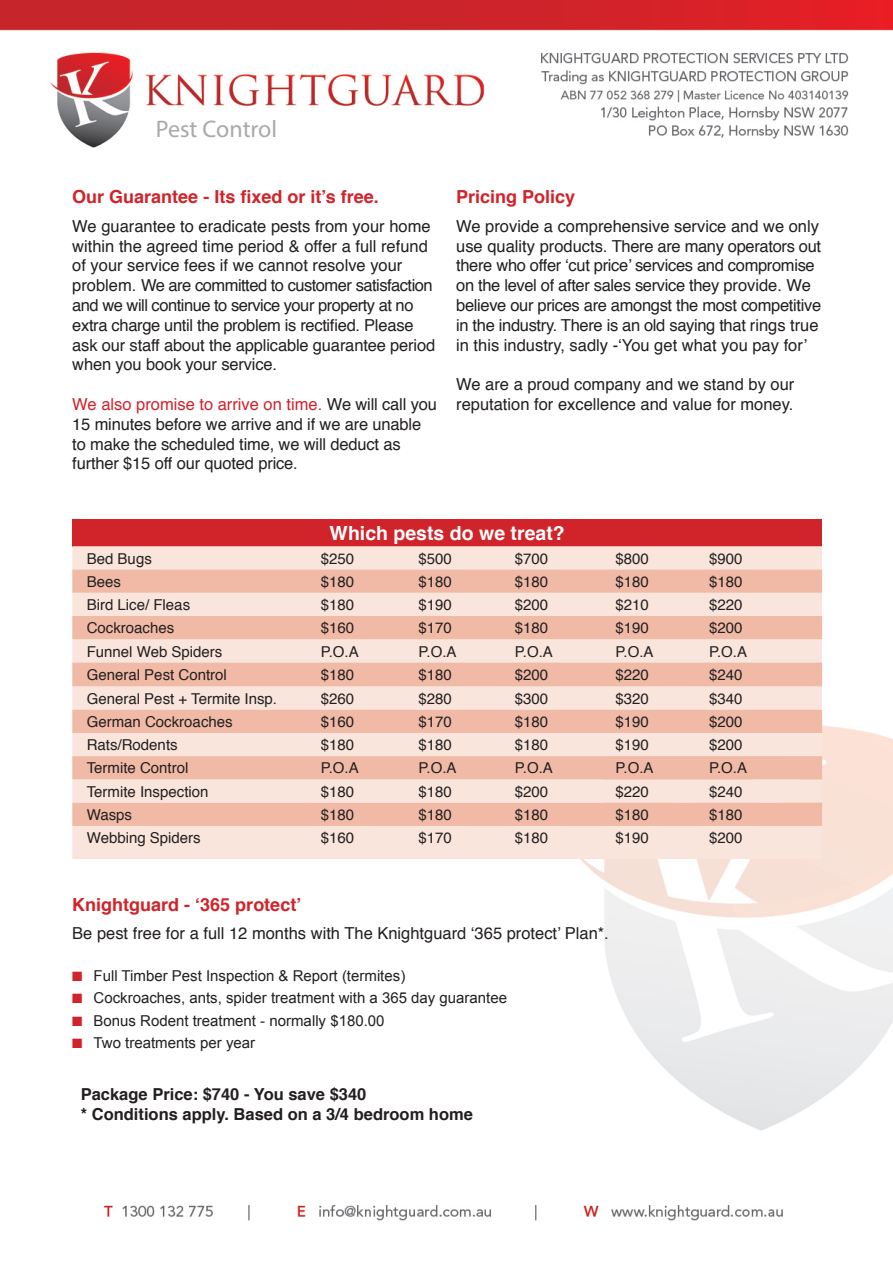
<style>
.page{position:relative;width:893px;height:1263px;background:#fff}
.page>*{position:absolute;margin:0;border:0;box-sizing:border-box;transform-origin:0 0}
.table_head{font:24px "Myriad Pro";color:#a8a9ad}
.table_head-2{font:700 19.5px "Helvetica";color:#fff}
.Head{font:700 18px "Helvetica";color:#d1232a}
.Text{font:16.5px/19.8px "Helvetica";letter-spacing:-.01em;color:#231f20}
.Table_text_Leftside{font:700 16.5px "Helvetica";color:#231f20}
.Table_text{font:15px "Helvetica";color:#231f20}
.t1{font:15px "Arial";color:#231f20}
.s1{color:#d1232a}
</style>
<div class="page">
<img style="left:0;top:0;width:893px;height:1221px">
<div style="left:72px;top:519px;width:750px;height:27px;background:#d1232a"></div>
<div style="left:72px;top:546px;width:750px;height:313px;background:#f9e5dc"></div>
<svg style="left:72px;top:569px;width:750px;height:257px;background:#f4cdbe"></svg>
<p class="table_head" style="left:156px;top:114px;width:123px">Pest Control</p>
<p class="Head" style="left:72px;top:183px;width:308px">Our Guarantee - Its fixed or it’s free.</p>
<p class="Text" style="left:72px;top:217px;width:364px">We guarantee to eradicate pests from your home within the agreed time period &amp; offer a full refund of your service fees if we cannot resolve your problem. We are committed to customer satisfaction and we will continue to service your property at no extra charge until the problem is rectified. Please ask our staff about the applicable guarantee period when you book your service.</p>
<p class="Text" style="left:72px;top:395px;width:366px"><span class="s1">We also promise to arrive on time.</span> We will call you 15 minutes before we arrive and if we are unable to make the scheduled time, we will deduct as further $15 off our quoted price.</p>
<p class="Head" style="left:456px;top:183px;width:121px">Pricing Policy</p>
<p class="Text" style="left:456px;top:217px;width:366px">We provide a comprehensive service and we only use quality products. There are many operators out there who offer ‘cut price’ services and compromise on the level of after sales service they provide. We believe our prices are amongst the most competitive in the industry. There is an old saying that rings true in this industry, sadly -‘You get what you pay for’</p>
<p class="Text" style="left:456px;top:375px;width:340px">We are a proud company and we stand by our reputation for excellence and value for money.</p>
<p class="table_head-2" style="left:330px;top:517px;width:237px">Which pests do we treat?</p>
<p class="Table_text" style="left:87px;top:547px;width:67px">Bed Bugs</p>
<p class="Table_text" style="left:321px;top:547px;width:35px">$250</p>
<p class="Table_text" style="left:418px;top:547px;width:35px">$500</p>
<p class="Table_text" style="left:515px;top:547px;width:35px">$700</p>
<p class="Table_text" style="left:615px;top:547px;width:35px">$800</p>
<p class="Table_text" style="left:709px;top:547px;width:35px">$900</p>
<p class="Table_text" style="left:87px;top:570px;width:36px">Bees</p>
<p class="Table_text" style="left:321px;top:570px;width:35px">$180</p>
<p class="Table_text" style="left:418px;top:570px;width:35px">$180</p>
<p class="Table_text" style="left:515px;top:570px;width:35px">$180</p>
<p class="Table_text" style="left:615px;top:570px;width:35px">$180</p>
<p class="Table_text" style="left:709px;top:570px;width:35px">$180</p>
<p class="Table_text" style="left:87px;top:593px;width:105px">Bird Lice/ Fleas</p>
<p class="Table_text" style="left:321px;top:593px;width:35px">$180</p>
<p class="Table_text" style="left:418px;top:593px;width:35px">$190</p>
<p class="Table_text" style="left:515px;top:593px;width:35px">$200</p>
<p class="Table_text" style="left:615px;top:593px;width:35px">$210</p>
<p class="Table_text" style="left:709px;top:593px;width:35px">$220</p>
<p class="Table_text" style="left:87px;top:616px;width:89px">Cockroaches</p>
<p class="Table_text" style="left:321px;top:616px;width:35px">$160</p>
<p class="Table_text" style="left:418px;top:616px;width:35px">$170</p>
<p class="Table_text" style="left:515px;top:616px;width:35px">$180</p>
<p class="Table_text" style="left:615px;top:616px;width:35px">$190</p>
<p class="Table_text" style="left:709px;top:616px;width:35px">$200</p>
<p class="Table_text" style="left:87px;top:640px;width:137px">Funnel Web Spiders</p>
<p class="Table_text" style="left:321px;top:640px;width:40px">P.O.A</p>
<p class="Table_text" style="left:418px;top:640px;width:40px">P.O.A</p>
<p class="Table_text" style="left:515px;top:640px;width:40px">P.O.A</p>
<p class="Table_text" style="left:615px;top:640px;width:40px">P.O.A</p>
<p class="Table_text" style="left:709px;top:640px;width:40px">P.O.A</p>
<p class="Table_text" style="left:87px;top:663px;width:142px">General Pest Control</p>
<p class="Table_text" style="left:321px;top:663px;width:35px">$180</p>
<p class="Table_text" style="left:418px;top:663px;width:35px">$180</p>
<p class="Table_text" style="left:515px;top:663px;width:35px">$200</p>
<p class="Table_text" style="left:615px;top:663px;width:35px">$220</p>
<p class="Table_text" style="left:709px;top:663px;width:35px">$240</p>
<p class="Table_text" style="left:87px;top:687px;width:192px">General Pest + Termite Insp.</p>
<p class="Table_text" style="left:321px;top:687px;width:35px">$260</p>
<p class="Table_text" style="left:418px;top:687px;width:35px">$280</p>
<p class="Table_text" style="left:515px;top:687px;width:35px">$300</p>
<p class="Table_text" style="left:615px;top:687px;width:35px">$320</p>
<p class="Table_text" style="left:709px;top:687px;width:35px">$340</p>
<p class="Table_text" style="left:87px;top:710px;width:147px">German Cockroaches</p>
<p class="Table_text" style="left:321px;top:710px;width:35px">$160</p>
<p class="Table_text" style="left:418px;top:710px;width:35px">$170</p>
<p class="Table_text" style="left:515px;top:710px;width:35px">$180</p>
<p class="Table_text" style="left:615px;top:710px;width:35px">$190</p>
<p class="Table_text" style="left:709px;top:710px;width:35px">$200</p>
<p class="Table_text" style="left:87px;top:733px;width:92px">Rats/Rodents</p>
<p class="Table_text" style="left:321px;top:733px;width:35px">$180</p>
<p class="Table_text" style="left:418px;top:733px;width:35px">$180</p>
<p class="Table_text" style="left:515px;top:733px;width:35px">$180</p>
<p class="Table_text" style="left:615px;top:733px;width:35px">$190</p>
<p class="Table_text" style="left:709px;top:733px;width:35px">$200</p>
<p class="Table_text" style="left:87px;top:757px;width:103px">Termite Control</p>
<p class="Table_text" style="left:321px;top:757px;width:40px">P.O.A</p>
<p class="Table_text" style="left:418px;top:757px;width:40px">P.O.A</p>
<p class="Table_text" style="left:515px;top:757px;width:40px">P.O.A</p>
<p class="Table_text" style="left:615px;top:757px;width:40px">P.O.A</p>
<p class="Table_text" style="left:709px;top:757px;width:40px">P.O.A</p>
<p class="Table_text" style="left:87px;top:780px;width:123px">Termite Inspection</p>
<p class="Table_text" style="left:321px;top:780px;width:35px">$180</p>
<p class="Table_text" style="left:418px;top:780px;width:35px">$180</p>
<p class="Table_text" style="left:515px;top:780px;width:35px">$200</p>
<p class="Table_text" style="left:615px;top:780px;width:35px">$220</p>
<p class="Table_text" style="left:709px;top:780px;width:35px">$240</p>
<p class="Table_text" style="left:87px;top:803px;width:47px">Wasps</p>
<p class="Table_text" style="left:321px;top:803px;width:35px">$180</p>
<p class="Table_text" style="left:418px;top:803px;width:35px">$180</p>
<p class="Table_text" style="left:515px;top:803px;width:35px">$180</p>
<p class="Table_text" style="left:615px;top:803px;width:35px">$180</p>
<p class="Table_text" style="left:709px;top:803px;width:35px">$180</p>
<p class="Table_text" style="left:87px;top:826px;width:115px">Webbing Spiders</p>
<p class="Table_text" style="left:321px;top:826px;width:35px">$160</p>
<p class="Table_text" style="left:418px;top:826px;width:35px">$170</p>
<p class="Table_text" style="left:515px;top:826px;width:35px">$180</p>
<p class="Table_text" style="left:615px;top:826px;width:35px">$190</p>
<p class="Table_text" style="left:709px;top:826px;width:35px">$200</p>
<p class="Head" style="left:72px;top:890px;width:231px">Knightguard - ‘365 protect’</p>
<p class="Text" style="left:72px;top:924px;width:538px">Be pest free for a full 12 months with The Knightguard ‘365 protect’ Plan*.</p>
<p class="t1" style="left:72px;top:967px;width:335px"><span class="s1">■</span> Full Timber Pest Inspection &amp; Report (termites)</p>
<p class="t1" style="left:72px;top:990px;width:436px"><span class="s1">■</span> Cockroaches, ants, spider treatment with a 365 day guarantee</p>
<p class="t1" style="left:72px;top:1012px;width:314px"><span class="s1">■</span> Bonus Rodent treatment - normally $180.00</p>
<p class="t1" style="left:72px;top:1034px;width:184px"><span class="s1">■</span> Two treatments per year</p>
<p class="Table_text_Leftside" style="left:81px;top:1081px;width:287px">Package Price: $740 - You save $340</p>
<p class="Table_text_Leftside" style="left:81px;top:1101px;width:394px">* Conditions apply. Based on a 3/4 bedroom home</p>
</div>
